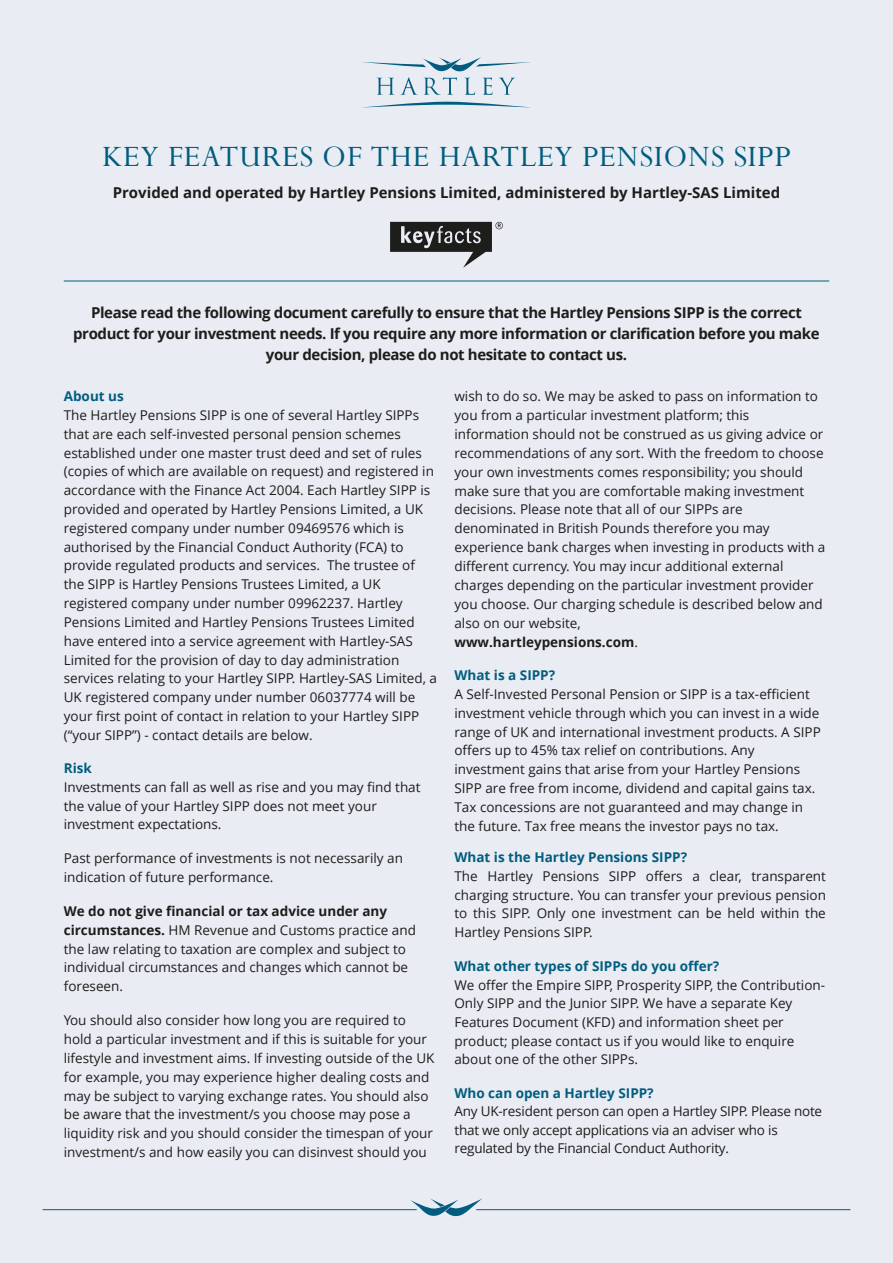
<style>
.page{position:relative;width:893px;height:1263px;background:#e9ecf3}
.page>*{position:absolute;margin:0;border:0;box-sizing:border-box;transform-origin:0 0}
.t1{font:33px "Perpetua";letter-spacing:.02em;color:#015d7f}
.t2{font:700 15px/21px "Open Sans";letter-spacing:-.025em;color:#1d1d1b;text-align:center}
.t3{font:700 15px "Open Sans";color:#1d1d1b}
.t4{font:13.5px/18.8px "Open Sans";color:#1d1d1b}
.s1{font-weight:700;color:#015d7f}
.s2{font-weight:700}
</style>
<div class="page">
<hr style="left:43px;top:1209px;width:374px;height:1px;background:#015d7f">
<hr style="left:476px;top:1209px;width:374px;height:1px;background:#015d7f">
<svg style="left:410px;top:1198px;width:73px;height:18px"></svg>
<svg style="left:362px;top:102px;width:169px;height:6px"></svg>
<svg style="left:377px;top:78px;width:17px;height:17px"></svg>
<svg style="left:400px;top:77px;width:18px;height:18px"></svg>
<svg style="left:424px;top:77px;width:33px;height:18px"></svg>
<svg style="left:464px;top:78px;width:11px;height:17px"></svg>
<svg style="left:483px;top:78px;width:10px;height:17px"></svg>
<svg style="left:499px;top:78px;width:16px;height:17px"></svg>
<svg style="left:362px;top:57px;width:169px;height:14px"></svg>
<hr style="left:64px;top:281px;width:765px;height:1px;background:#015d7f">
<svg style="left:390px;top:222px;width:113px;height:46px"></svg>
<p class="t1" style="left:102px;top:136px;width:690px">KEY FEATURES OF THE HARTLEY PENSIONS SIPP</p>
<p class="t3" style="left:113px;top:182px;width:669px">Provided and operated by Hartley Pensions Limited, administered by Hartley-SAS Limited</p>
<p class="t2" style="left:73px;top:302px;width:748px">Please read the following document carefully to ensure that the Hartley Pensions SIPP is the correct product for your investment needs. If you require any more information or clarification before you make your decision, please do not hesitate to contact us.</p>
<p class="t4" style="left:64px;top:386px;width:375px"><span class="s1">About us<br></span>The Hartley Pensions SIPP is one of several Hartley SIPPs that are each self-invested personal pension schemes established under one master trust deed and set of rules (copies of which are available on request) and registered in accordance with the Finance Act 2004. Each Hartley SIPP is provided and operated by Hartley Pensions Limited, a UK registered company under number 09469576 which is authorised by the Financial Conduct Authority (FCA) to provide regulated products and services. The trustee of the SIPP is Hartley Pensions Trustees Limited, a UK registered company under number 09962237. Hartley Pensions Limited and Hartley Pensions Trustees Limited have entered into a service agreement with Hartley-SAS Limited for the provision of day to day administration services relating to your Hartley SIPP. Hartley-SAS Limited, a UK registered company under number 06037774 will be your first point of contact in relation to your Hartley SIPP (“your SIPP”) - contact details are below.</p>
<p class="t4" style="left:64px;top:759px;width:358px"><span class="s1">Risk<br></span>Investments can fall as well as rise and you may find that the value of your Hartley SIPP does not meet your investment expectations.</p>
<p class="t4" style="left:64px;top:848px;width:341px">Past performance of investments is not necessarily an indication of future performance.</p>
<p class="t4" style="left:64px;top:901px;width:354px"><span class="s2">We do not give financial or tax advice under any circumstances.</span> HM Revenue and Customs practice and the law relating to taxation are complex and subject to individual circumstances and changes which cannot be foreseen.</p>
<p class="t4" style="left:64px;top:1010px;width:372px">You should also consider how long you are required to hold a particular investment and if this is suitable for your lifestyle and investment aims. If investing outside of the UK for example, you may experience higher dealing costs and may be subject to varying exchange rates. You should also be aware that the investment/s you choose may pose a liquidity risk and you should consider the timespan of your investment/s and how easily you can disinvest should you</p>
<p class="t4" style="left:454px;top:386px;width:372px">wish to do so. We may be asked to pass on information to you from a particular investment platform; this information should not be construed as us giving advice or recommendations of any sort. With the freedom to choose your own investments comes responsibility; you should make sure that you are comfortable making investment decisions. Please note that all of our SIPPs are denominated in British Pounds therefore you may experience bank charges when investing in products with a different currency. You may incur additional external charges depending on the particular investment provider you choose. Our charging schedule is described below and also on our website,<br><span class="s2">www.hartleypensions.com</span>.</p>
<p class="t4" style="left:454px;top:666px;width:368px"><span class="s1">What is a SIPP?<br></span>A Self-Invested Personal Pension or SIPP is a tax-efficient investment vehicle through which you can invest in a wide range of UK and international investment products. A SIPP offers up to 45% tax relief on contributions. Any investment gains that arise from your Hartley Pensions SIPP are free from income, dividend and capital gains tax.<br>Tax concessions are not guaranteed and may change in the future. Tax free means the investor pays no tax.</p>
<p class="t4" style="left:454px;top:847px;width:373px"><span class="s1">What is the Hartley Pensions SIPP?<br></span>The Hartley Pensions SIPP offers a clear, transparent charging structure. You can transfer your previous pension to this SIPP. Only one investment can be held within the Hartley Pensions SIPP.</p>
<p class="t4" style="left:454px;top:956px;width:372px"><span class="s1">What other types of SIPPs do you offer?<br></span>We offer the Empire SIPP, Prosperity SIPP, the Contribution-Only SIPP and the Junior SIPP. We have a separate Key Features Document (KFD) and information sheet per product; please contact us if you would like to enquire about one of the other SIPPs.</p>
<p class="t4" style="left:454px;top:1083px;width:369px"><span class="s1">Who can open a Hartley SIPP?<br></span>Any UK-resident person can open a Hartley SIPP. Please note that we only accept applications via an adviser who is regulated by the Financial Conduct Authority.</p>
</div>
